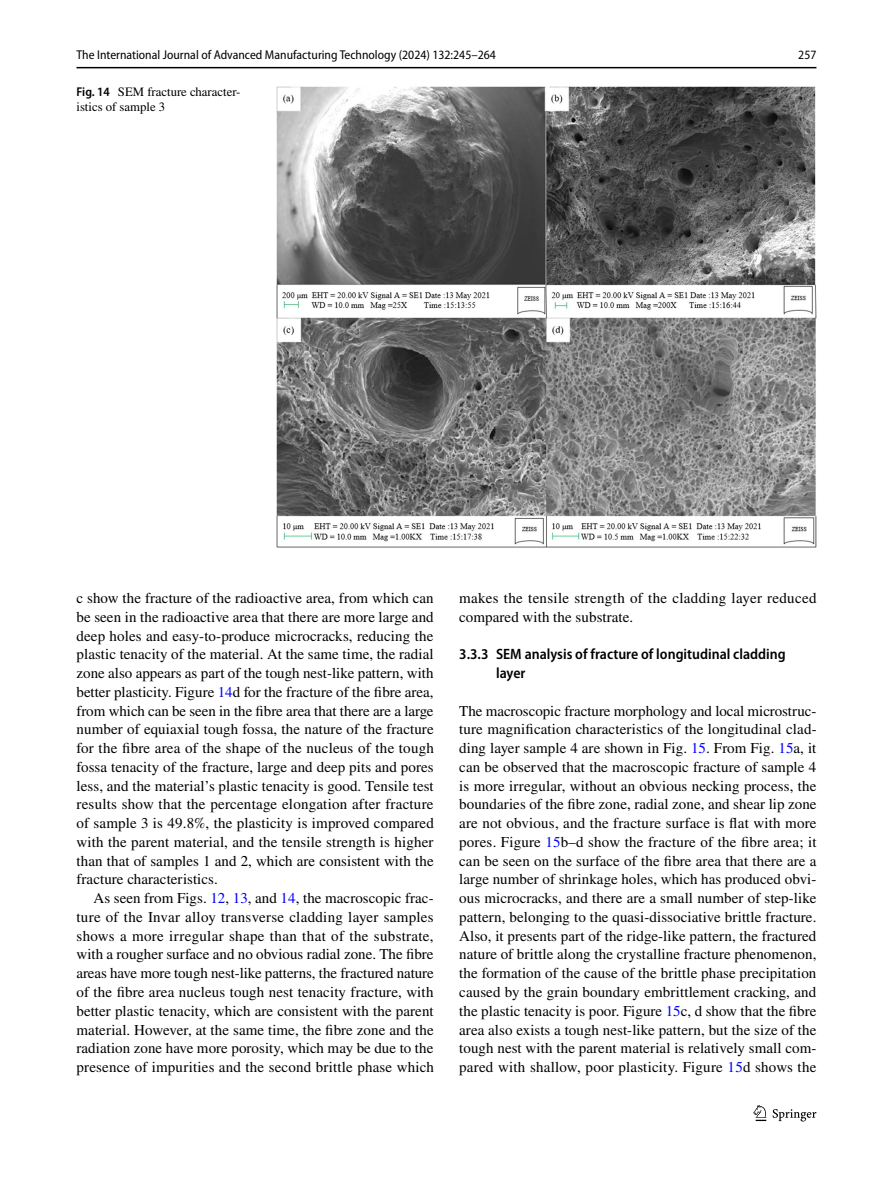
<style>
.page{position:relative;width:893px;height:1187px;background:#fff}
.page>*{position:absolute;margin:0;border:0;box-sizing:border-box;transform-origin:0 0}
.t1{font:15px/18.8px "STIX";letter-spacing:.01em;color:#000;text-align:justify}
.t2{font:600 semi-condensed 15px/18.8px "Myriad Pro";color:#000}
.t3{font:semi-condensed 12.75px "Myriad Pro";color:#000}
.t4{font:12.75px/15px "STIX";color:#000}
.s1{font-family:"Myriad Pro";font-weight:600;font-stretch:semi-condensed}
.s2{color:#00f}
</style>
<div class="page">
<hr style="left:77px;top:67px;width:739px;height:1px;background:#000">
<svg style="left:753px;top:1105px;width:13px;height:15px"></svg>
<svg style="left:773px;top:1109px;width:43px;height:12px"></svg>
<img style="left:276px;top:87px;width:540px;height:460px">
<p class="t3" style="left:77px;top:48px;width:421px">The International Journal of Advanced Manufacturing Technology (2024) 132:245–264</p>
<p class="t3" style="left:798px;top:48px;width:20px">257</p>
<p class="t4" style="left:77px;top:85px;width:165px"><span class="s1">Fig. 14</span> SEM fracture character&shy;istics of sample 3</p>
<p class="t1" style="left:77px;top:589px;width:359px">c show the fracture of the radioactive area, from which can be seen in the radioactive area that there are more large and deep holes and easy-to-produce microcracks, reducing the plastic tenacity of the material. At the same time, the radial zone also appears as part of the tough nest-like pattern, with better plasticity. Figure <span class="s2">14</span>d for the fracture of the fibre area, from which can be seen in the fibre area that there are a large number of equiaxial tough fossa, the nature of the fracture for the fibre area of the shape of the nucleus of the tough fossa tenacity of the fracture, large and deep pits and pores less, and the material’s plastic tenacity is good. Tensile test results show that the percentage elongation after fracture of sample 3 is 49.8%, the plasticity is improved compared with the parent material, and the tensile strength is higher than that of samples 1 and 2, which are consistent with the fracture characteristics.</p>
<p class="t1" style="left:77px;top:889px;width:359px;text-indent:17px">As seen from Figs. <span class="s2">12</span>, <span class="s2">13</span>, and <span class="s2">14</span>, the macroscopic frac&shy;ture of the Invar alloy transverse cladding layer samples shows a more irregular shape than that of the substrate, with a rougher surface and no obvious radial zone. The fibre areas have more tough nest-like patterns, the fractured nature of the fibre area nucleus tough nest tenacity fracture, with better plastic tenacity, which are consistent with the parent material. However, at the same time, the fibre zone and the radiation zone have more porosity, which may be due to the presence of impurities and the second brittle phase which</p>
<p class="t1" style="left:459px;top:589px;width:359px">makes the tensile strength of the cladding layer reduced compared with the substrate.</p>
<p class="t2" style="left:496px;top:645px;width:291px;text-indent:-37px">3.3.3 SEM analysis of fracture of longitudinal cladding layer</p>
<p class="t1" style="left:459px;top:702px;width:359px">The macroscopic fracture morphology and local microstruc&shy;ture magnification characteristics of the longitudinal clad&shy;ding layer sample 4 are shown in Fig. <span class="s2">15</span>. From Fig. <span class="s2">15</span>a, it can be observed that the macroscopic fracture of sample 4 is more irregular, without an obvious necking process, the boundaries of the fibre zone, radial zone, and shear lip zone are not obvious, and the fracture surface is flat with more pores. Figure <span class="s2">15</span>b–d show the fracture of the fibre area; it can be seen on the surface of the fibre area that there are a large number of shrinkage holes, which has produced obvi&shy;ous microcracks, and there are a small number of step-like pattern, belonging to the quasi-dissociative brittle fracture.<br>Also, it presents part of the ridge-like pattern, the fractured nature of brittle along the crystalline fracture phenomenon, the formation of the cause of the brittle phase precipitation caused by the grain boundary embrittlement cracking, and the plastic tenacity is poor. Figure <span class="s2">15</span>c, d show that the fibre area also exists a tough nest-like pattern, but the size of the tough nest with the parent material is relatively small com&shy;pared with shallow, poor plasticity. Figure <span class="s2">15</span>d shows the</p>
</div>
